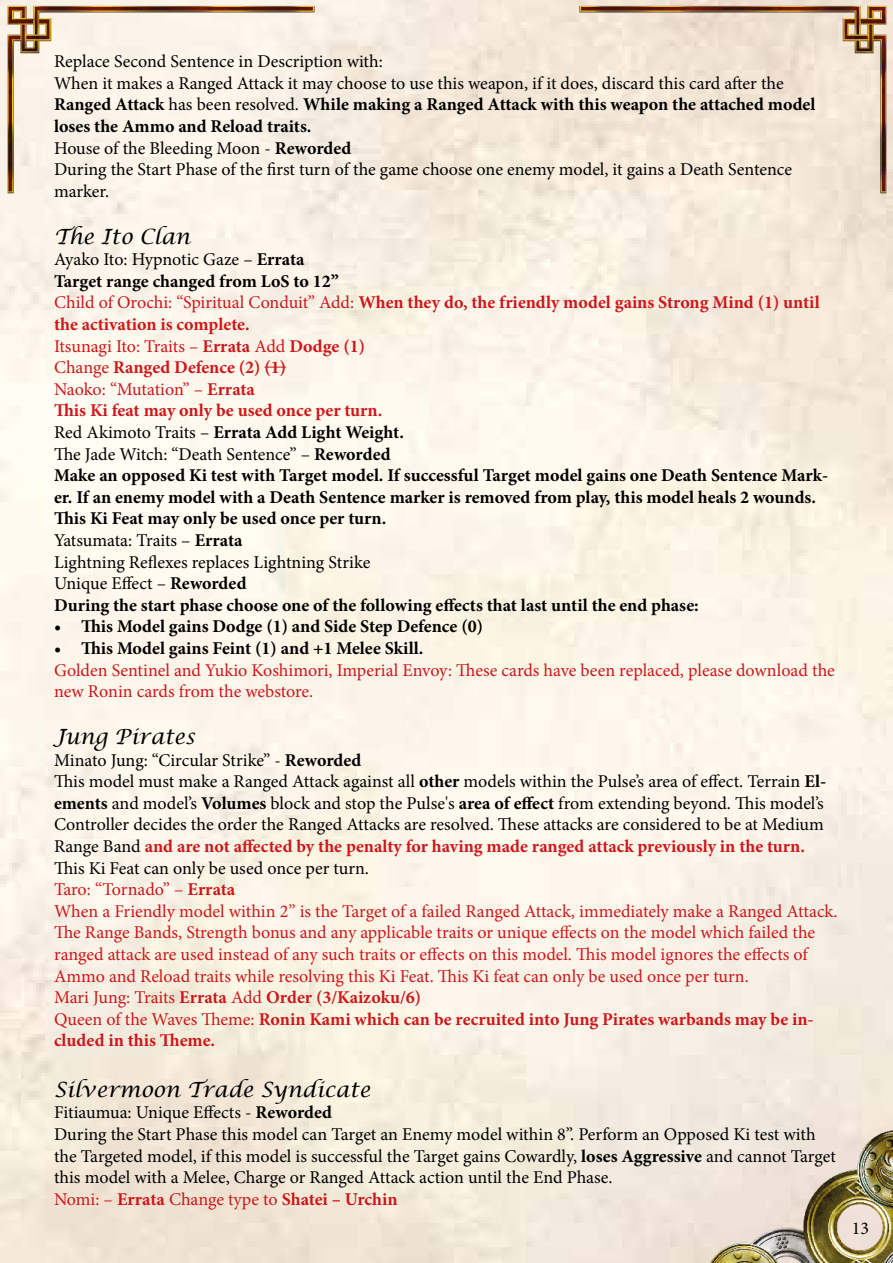
<style>
.page{position:relative;width:893px;height:1263px;background:#fff}
.page>*{position:absolute;margin:0;border:0;box-sizing:border-box;transform-origin:0 0}
.t1{font:italic 21px "Lucida Calligraphy";color:#000}
.t2{font:18px/21.6px "Minion Pro";color:#cd171a}
.t3{font:700 18px/21.6px "Minion Pro";color:#000}
.t4{font:18px/21.6px "Minion Pro";color:#000}
.s1{font-weight:700}
.s2{font-weight:400}
.s3{font-weight:400;color:#cd171a}
.s4{color:#cd171a}
.s5{color:#000}
.s6{font-weight:700;color:#000}
.s7{font-weight:700;color:#cd171a}
</style>
<div class="page">
<img style="left:705px;top:1105px;width:188px;height:158px">
<img style="left:577px;top:5px;width:311px;height:191px">
<img style="left:6px;top:5px;width:311px;height:191px">
<svg style="left:264px;top:367px;width:22px;height:1px"></svg>
<p class="t4" style="left:54px;top:51px;width:763px">Replace Second Sentence in Description with:<br>When it makes a Ranged Attack it may choose to use this weapon, if it does, discard this card after the <span class="s1">Ranged Attack</span> has been resolved. <span class="s1">While making a Ranged Attack with this weapon the attached model loses the Ammo and Reload traits.<br></span>House of the Bleeding Moon - <span class="s1">Reworded<br></span>During the Start Phase of the first turn of the game choose one enemy model, it gains a Death Sentence marker.</p>
<p class="t1" style="left:54px;top:223px;width:138px">The Ito Clan</p>
<p class="t3" style="left:54px;top:248px;width:776px"><span class="s2">Ayako Ito: Hypnotic Gaze –</span> Errata<br>Target range changed from LoS to 12”<br><span class="s3">Child of Orochi: “Spiritual Conduit” Add:</span> <span class="s4">When they do, the friendly model gains Strong Mind (1) until the activation is complete.<br></span><span class="s3">Itsunagi Ito: Traits –</span> <span class="s4">Errata</span> <span class="s3">Add</span> <span class="s4">Dodge (1)<br></span><span class="s3">Change</span> <span class="s4">Ranged Defence (2) (1)<br></span><span class="s3">Naoko: “Mutation” –</span> <span class="s4">Errata<br>This Ki feat may only be used once per turn.<br></span><span class="s2">Red Akimoto Traits –</span> Errata Add Light Weight.<br><span class="s2">The Jade Witch: “Death Sentence” –</span> Reworded<br>Make an opposed Ki test with Target model. If successful Target model gains one Death Sentence Mark&shy;er. If an enemy model with a Death Sentence marker is removed from play, this model heals 2 wounds.<br>This Ki Feat may only be used once per turn.<br><span class="s2">Yatsumata: Traits –</span> Errata<br><span class="s2">Lightning Reflexes replaces Lightning Strike<br>Unique Effect –</span> Reworded<br>During the start phase choose one of the following effects that last until the end phase:</p>
<p class="t3" style="left:54px;top:616px;width:430px">• This Model gains Dodge (1) and Side Step Defence (0)</p>
<p class="t3" style="left:54px;top:637px;width:371px">• This Model gains Feint (1) and +1 Melee Skill.</p>
<p class="t2" style="left:54px;top:659px;width:782px">Golden Sentinel and Yukio Koshimori, Imperial Envoy: These cards have been replaced, please download the new Ronin cards from the webstore.</p>
<p class="t1" style="left:54px;top:724px;width:142px">Jung Pirates</p>
<p class="t2" style="left:54px;top:749px;width:785px"><span class="s5">Minato Jung: “Circular Strike” -</span> <span class="s6">Reworded<br></span><span class="s5">This model must make a Ranged Attack against all</span> <span class="s6">other</span> <span class="s5">models within the Pulse’s area of effect. Terrain</span> <span class="s6">El&shy;ements</span> <span class="s5">and model’s</span> <span class="s6">Volumes</span> <span class="s5">block and stop the Pulse's</span> <span class="s6">area of effect</span> <span class="s5">from extending beyond. This model’s Controller decides the order the Ranged Attacks are resolved. These attacks are considered to be at Medium Range Band</span> <span class="s1">and are not affected by the penalty for having made ranged attack previously in the turn.<br></span><span class="s5">This Ki Feat can only be used once per turn.<br></span>Taro: “Tornado” – <span class="s1">Errata<br></span>When a Friendly model within 2” is the Target of a failed Ranged Attack, immediately make a Ranged Attack.<br>The Range Bands, Strength bonus and any applicable traits or unique effects on the model which failed the ranged attack are used instead of any such traits or effects on this model. This model ignores the effects of Ammo and Reload traits while resolving this Ki Feat. This Ki feat can only be used once per turn.<br>Mari Jung: Traits <span class="s1">Errata</span> Add <span class="s1">Order (3/Kaizoku/6)<br></span>Queen of the Waves Theme: <span class="s1">Ronin Kami which can be recruited into Jung Pirates warbands may be in&shy;cluded in this Theme.</span></p>
<p class="t1" style="left:54px;top:1077px;width:318px">Silvermoon Trade Syndicate</p>
<p class="t4" style="left:54px;top:1102px;width:783px">Fitiaumua: Unique Effects - <span class="s1">Reworded<br></span>During the Start Phase this model can Target an Enemy model within 8”. Perform an Opposed Ki test with the Targeted model, if this model is successful the Target gains Cowardly, <span class="s1">loses Aggressive</span> and cannot Target this model with a Melee, Charge or Ranged Attack action until the End Phase.<br><span class="s4">Nomi: –</span> <span class="s7">Errata</span> <span class="s4">Change type to</span> <span class="s7">Shatei – Urchin</span></p>
<p class="t4" style="left:852px;top:1217px;width:19px">13</p>
</div>
